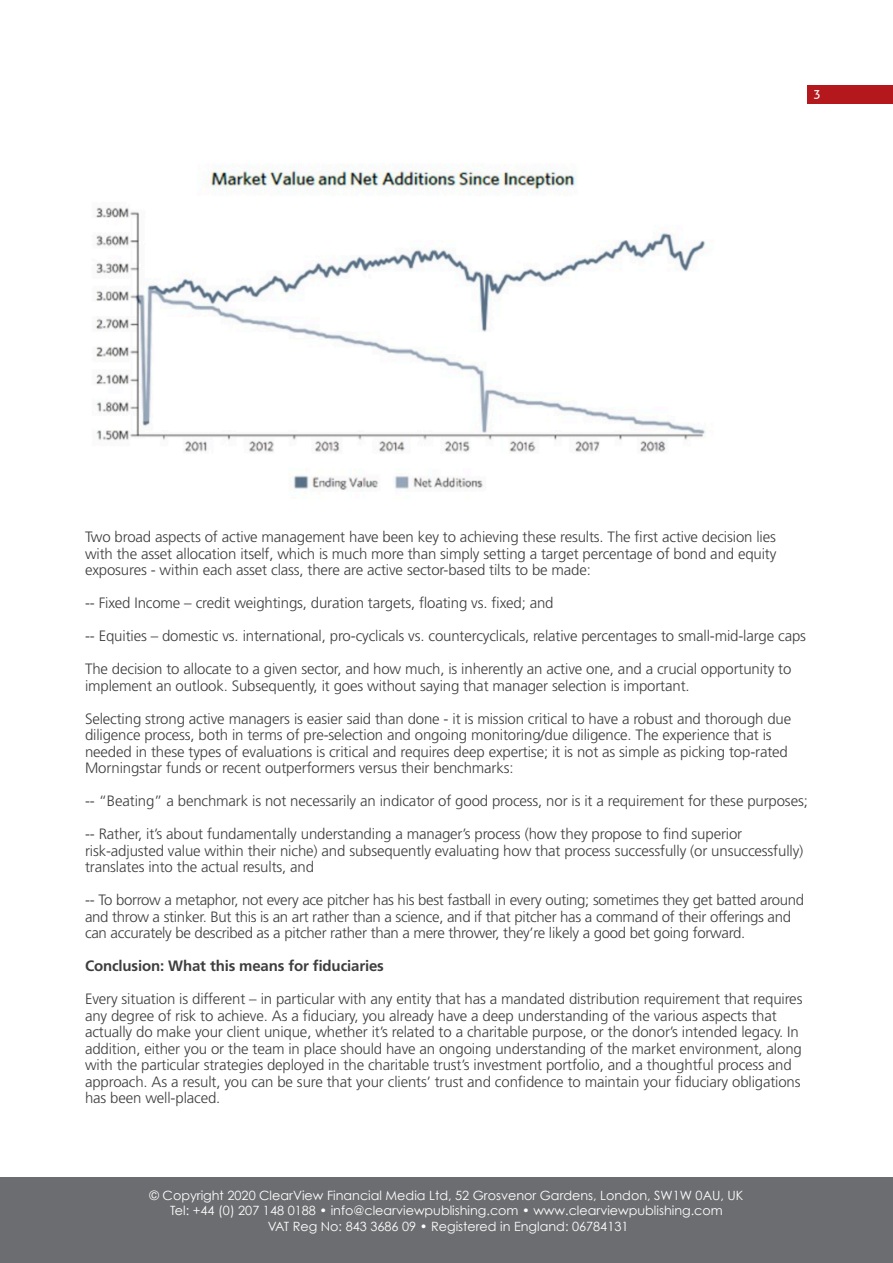
<style>
.page{position:relative;width:893px;height:1263px;background:#fff}
.page>*{position:absolute;margin:0;border:0;box-sizing:border-box;transform-origin:0 0}
.t1{font:300 15px/16.5px "Frutiger";letter-spacing:-.01em;color:#3e3e3f}
.t2{font:700 15px "Frutiger";letter-spacing:-.01em;color:#3e3e3f}
.t3{font:12.75px/15.3px "Century Gothic";color:#fff;text-align:center}
.t4{font:12.3px "Aller";color:#fff}
</style>
<div class="page">
<div style="left:0;top:1178px;width:893px;height:85px;background:#6c6d70"></div>
<div style="left:808px;top:85px;width:85px;height:19px;background:#b4181d"></div>
<img style="left:95px;top:164px;width:611px;height:326px">
<p class="t4" style="left:813px;top:86px;width:9px">3</p>
<p class="t1" style="left:85px;top:529px;width:693px;text-align:justify">Two broad aspects of active management have been key to achieving these results. The first active decision lies with the asset allocation itself, which is much more than simply setting a target percentage of bond and equity exposures - within each asset class, there are active sector-based tilts to be made:</p>
<p class="t1" style="left:85px;top:595px;width:470px">-- Fixed Income – credit weightings, duration targets, floating vs. fixed; and</p>
<p class="t1" style="left:85px;top:628px;width:722px">-- Equities – domestic vs. international, pro-cyclicals vs. countercyclicals, relative percentages to small-mid-large caps</p>
<p class="t1" style="left:85px;top:661px;width:708px">The decision to allocate to a given sector, and how much, is inherently an active one, and a crucial opportunity to implement an outlook. Subsequently, it goes without saying that manager selection is important.</p>
<p class="t1" style="left:85px;top:710px;width:708px">Selecting strong active managers is easier said than done - it is mission critical to have a robust and thorough due diligence process, both in terms of pre-selection and ongoing monitoring/due diligence. The experience that is needed in these types of evaluations is critical and requires deep expertise; it is not as simple as picking top-rated Morningstar funds or recent outperformers versus their benchmarks:</p>
<p class="t1" style="left:85px;top:793px;width:724px">-- “Beating” a benchmark is not necessarily an indicator of good process, nor is it a requirement for these purposes;</p>
<p class="t1" style="left:85px;top:826px;width:720px">-- Rather, it’s about fundamentally understanding a manager’s process (how they propose to find superior risk-adjusted value within their niche) and subsequently evaluating how that process successfully (or unsuccessfully) translates into the actual results, and</p>
<p class="t1" style="left:85px;top:892px;width:721px">-- To borrow a metaphor, not every ace pitcher has his best fastball in every outing; sometimes they get batted around and throw a stinker. But this is an art rather than a science, and if that pitcher has a command of their offerings and can accurately be described as a pitcher rather than a mere thrower, they’re likely a good bet going forward.</p>
<p class="t2" style="left:85px;top:957px;width:300px">Conclusion: What this means for fiduciaries</p>
<p class="t1" style="left:85px;top:991px;width:719px">Every situation is different – in particular with any entity that has a mandated distribution requirement that requires any degree of risk to achieve. As a fiduciary, you already have a deep understanding of the various aspects that actually do make your client unique, whether it’s related to a charitable purpose, or the donor’s intended legacy. In addition, either you or the team in place should have an ongoing understanding of the market environment, along with the particular strategies deployed in the charitable trust’s investment portfolio, and a thoughtful process and approach. As a result, you can be sure that your clients’ trust and confidence to maintain your fiduciary obligations has been well-placed.</p>
<p class="t3" style="left:150px;top:1187px;width:595px">© Copyright 2020 ClearView Financial Media Ltd, 52 Grosvenor Gardens, London, SW1W 0AU, UK<br>Tel: +44 (0) 207 148 0188 • info@clearviewpublishing.com • www.clearviewpublishing.com</p>
<p class="t3" style="left:268px;top:1219px;width:362px">VAT Reg No: 843 3686 09 • Registered in England: 06784131</p>
</div>
